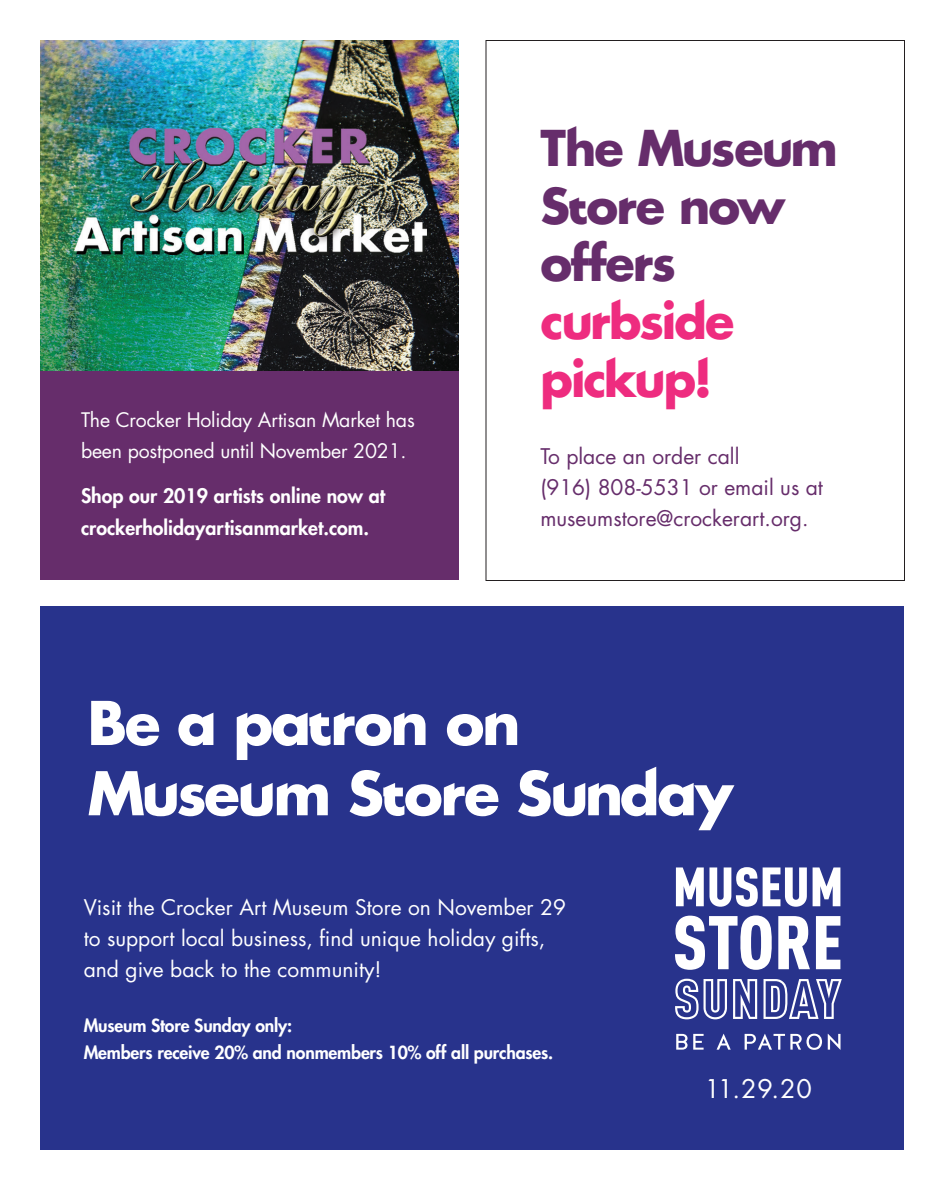
<style>
.page{position:relative;width:945px;height:1188px;background:#fff}
.page>*{position:absolute;margin:0;border:0;box-sizing:border-box;transform-origin:0 0}
.t1{font:700 58.5px/70.2px "Footura Std";letter-spacing:-.04em;color:#fff}
.Sidebar_text_NO_INDE{font:700 48px/57.6px "Footura Std";letter-spacing:-.045em;color:#ee2c7f}
.Sidebar_text_NO_INDE-2{font:700 48px/57.6px "Footura Std";letter-spacing:-.04em;color:#662d6b}
.Class_Date_Time{font:25.05px "Futura Std";color:#fff}
.t2{font:21px/31.2px "Futura Std";color:#fff}
.t3{font:21px/31.2px "Futura Std";color:#662d6b}
.t4{font:19.5px/31.2px "Futura Std";letter-spacing:-.01em;color:#fff}
.t5{font:800 19.5px/31.2px "Futura Std";color:#fff}
.t6{font:800 17.55px "Futura Std";letter-spacing:-.01em;color:#fff}
.s1{color:#662d6b}
</style>
<div class="page">
<div style="left:40px;top:40px;width:419px;height:540px;background:#662d6b"></div>
<img style="left:40px;top:40px;width:419px;height:330px">
<div style="left:40px;top:606px;width:864px;height:544px;background:#28338c"></div>
<svg style="left:676px;top:1034px;width:28px;height:16px"></svg>
<svg style="left:717px;top:1034px;width:14px;height:16px"></svg>
<svg style="left:745px;top:1034px;width:77px;height:16px"></svg>
<svg style="left:828px;top:1034px;width:13px;height:16px"></svg>
<svg style="left:676px;top:867px;width:131px;height:40px"></svg>
<svg style="left:813px;top:867px;width:27px;height:39px"></svg>
<svg style="left:675px;top:915px;width:97px;height:55px"></svg>
<svg style="left:778px;top:916px;width:32px;height:53px"></svg>
<svg style="left:816px;top:916px;width:24px;height:53px"></svg>
<svg style="left:675px;top:979px;width:52px;height:40px"></svg>
<svg style="left:733px;top:979px;width:24px;height:40px"></svg>
<svg style="left:764px;top:979px;width:78px;height:40px"></svg>
<p class="t4" style="left:81px;top:404px;width:335px">The Crocker Holiday Artisan Market has been postponed until November 2021.</p>
<p class="t5" style="left:81px;top:481px;width:306px">Shop our 2019 artists online now at crockerholidayartisanmarket.com.</p>
<p class="Sidebar_text_NO_INDE-2" style="left:540px;top:119px;width:299px">The Museum<br>Store now</p>
<p class="Sidebar_text_NO_INDE" style="left:540px;top:234px;width:196px"><span class="s1">offers </span>curbside pickup!</p>
<p class="t3" style="left:540px;top:441px;width:284px">To place an order call<br>(916) 808-5531 or email us at museumstore@crockerart.org.</p>
<p class="t1" style="left:87px;top:687px;width:647px">Be a patron on<br>Museum Store Sunday</p>
<p class="t2" style="left:84px;top:892px;width:484px">Visit the Crocker Art Museum Store on November 29 to support local business, find unique holiday gifts, and give back to the community!</p>
<p class="t6" style="left:84px;top:1014px;width:210px">Museum Store Sunday only:</p>
<p class="t6" style="left:84px;top:1041px;width:471px">Members receive 20% and nonmembers 10% off all purchases.</p>
<p class="Class_Date_Time" style="left:705px;top:1073px;width:109px">11.29.20</p>
</div>
